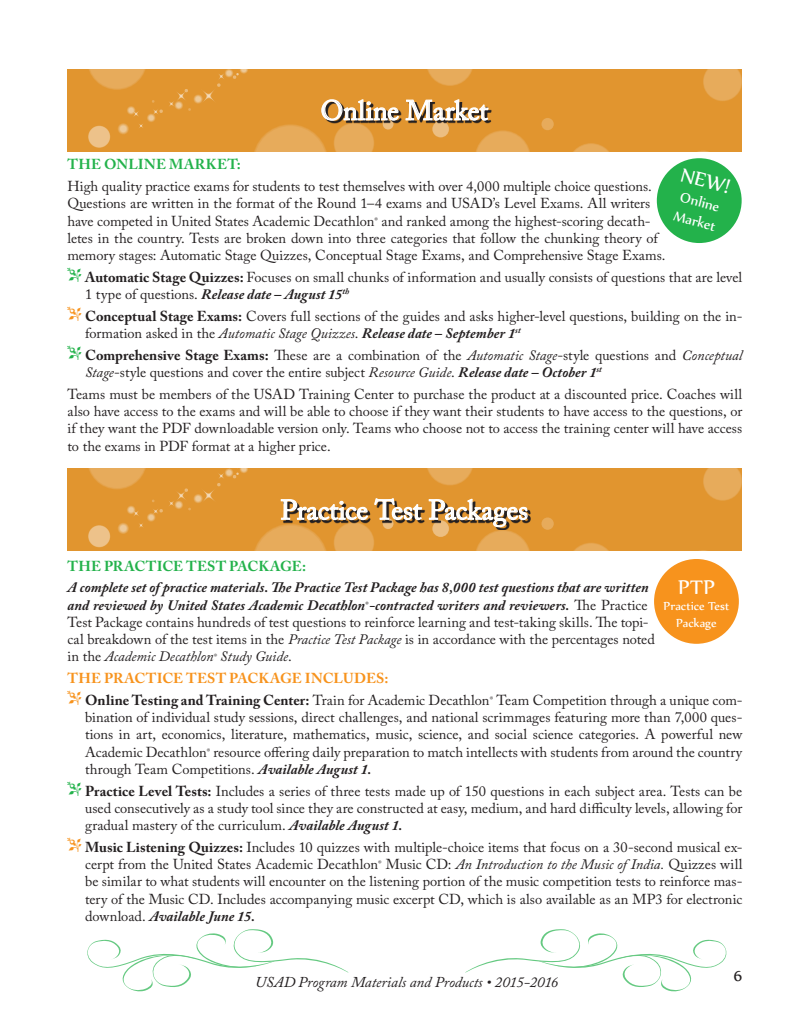
<style>
.page{position:relative;width:810px;height:1035px;background:#fff}
.page>*{position:absolute;margin:0;border:0;box-sizing:border-box;transform-origin:0 0}
.t1{font:27.5px "Adobe Caslon Pro";color:#fff}
.t2{font:23.88px "Nyala";color:#fff}
.t3{font:17.5px "Nyala";color:#231f20}
.t4{font:16.5px/19.9px "Nyala";color:#fff}
.t5{font:italic 15px "Adobe Caslon Pro";letter-spacing:-.005em;color:#231f20}
.t6{font:14.38px/17.2px "Adobe Caslon Pro";color:#231f20}
.t7{font:italic 700 14.38px/17.2px "Adobe Caslon Pro";letter-spacing:.005em;color:#231f20}
.t8{font:700 14.38px/21.8px "Adobe Caslon Pro";letter-spacing:.005em;color:#f7931d}
.t9{font:700 14.38px "Adobe Caslon Pro";letter-spacing:.02em;color:#23b24b}
.t10{font:14px/16.9px "Nyala";letter-spacing:-.005em;color:#fff;text-align:center}
.t11{font:6.25px "Adobe Caslon Pro";color:#231f20}
.t12{font:italic 700 6.25px "Adobe Caslon Pro";color:#231f20}
.t13{font:italic 6.25px "Adobe Caslon Pro";color:#231f20}
.s1{color:#23b24b}
.s2{font-weight:700}
.s3{font-weight:700;font-style:italic}
.s4{color:#f7931d}
.s5{font-style:italic}
.s6{font-weight:400;font-style:normal}
.s7{font-weight:400;font-style:italic;color:#231f20}
.s8{font-weight:400;color:#231f20}
.s9{font-weight:400}
.s10{color:#231f20}
</style>
<div class="page">
<svg style="left:87px;top:929px;width:261px;height:62px"></svg>
<svg style="left:465px;top:929px;width:261px;height:62px"></svg>
<div style="left:657px;top:158px;width:85px;height:85px;background:#23b24b;border-radius:50%"></div>
<div style="left:654px;top:559px;width:85px;height:85px;background:#f7931d;border-radius:50%"></div>
<div style="left:68px;top:69px;width:674px;height:83px;background:#e1952f"></div>
<svg style="left:88px;top:126px;width:22px;height:22px"></svg>
<div style="left:89px;top:126px;width:21px;height:21px;background:#edc28a;border-radius:50%"></div>
<svg style="left:703px;top:69px;width:39px;height:32px"></svg>
<svg style="left:573px;top:143px;width:36px;height:9px"></svg>
<svg style="left:698px;top:150px;width:11px;height:2px"></svg>
<svg style="left:541px;top:118px;width:13px;height:12px"></svg>
<div style="left:542px;top:118px;width:12px;height:12px;background:#e7ab5b;border-radius:50%"></div>
<svg style="left:89px;top:69px;width:56px;height:21px"></svg>
<svg style="left:169px;top:89px;width:31px;height:22px"></svg>
<svg style="left:200px;top:87px;width:17px;height:18px"></svg>
<svg style="left:202px;top:89px;width:14px;height:14px"></svg>
<svg style="left:205px;top:92px;width:7px;height:7px"></svg>
<svg style="left:118px;top:100px;width:45px;height:34px"></svg>
<svg style="left:217px;top:69px;width:313px;height:83px"></svg>
<div style="left:68px;top:468px;width:674px;height:83px;background:#e1952f"></div>
<svg style="left:88px;top:525px;width:22px;height:22px"></svg>
<div style="left:89px;top:526px;width:21px;height:21px;background:#edc28a;border-radius:50%"></div>
<svg style="left:703px;top:468px;width:39px;height:33px"></svg>
<svg style="left:574px;top:543px;width:35px;height:8px"></svg>
<svg style="left:427px;top:468px;width:46px;height:17px"></svg>
<svg style="left:541px;top:517px;width:13px;height:13px"></svg>
<div style="left:542px;top:518px;width:12px;height:12px;background:#e7ab5b;border-radius:50%"></div>
<svg style="left:88px;top:468px;width:58px;height:21px"></svg>
<svg style="left:169px;top:488px;width:31px;height:22px"></svg>
<svg style="left:200px;top:487px;width:17px;height:17px"></svg>
<svg style="left:202px;top:489px;width:14px;height:13px"></svg>
<svg style="left:205px;top:492px;width:7px;height:7px"></svg>
<svg style="left:118px;top:500px;width:45px;height:34px"></svg>
<svg style="left:217px;top:468px;width:31px;height:18px"></svg>
<svg style="left:254px;top:498px;width:277px;height:53px"></svg>
<h1 class="t1" style="left:321px;top:94px;width:169px">Online Market</h1>
<p class="t9" style="left:68px;top:156px;width:175px">THE ONLINE MARKET:</p>
<p class="t6" style="left:68px;top:178px;width:586px;text-align:justify">High quality practice exams for students to test themselves with over 4,000 multiple choice questions.<br>Questions are written in the format of the Round 1–4 exams and USAD’s Level Exams. All writers have competed in United States Academic Decathlon</p>
<h2 class="t2" style="left:685px;top:160px;width:52px;rotate:15deg">NEW!</h2>
<p class="t4" style="left:682px;top:186px;width:48px;rotate:15deg">Online<br>Market</p>
<p class="t6" style="left:68px;top:212px;width:600px;text-indent:314px">and ranked among the highest-scoring decath&shy;letes in the country. Tests are broken down into three categories that follow the chunking theory of memory stages: Automatic Stage Quizzes, Conceptual Stage Exams, and Comprehensive Stage Exams.</p>
<p class="t6" style="left:85px;top:268px;width:659px;text-indent:-18px"><span class="s1">o</span> <span class="s2">Automatic Stage Quizzes:</span> Focuses on small chunks of information and usually consists of questions that are level<br>1 type of questions. <span class="s3">Release date – August 15</span><sup>th</sup></p>
<p class="t6" style="left:85px;top:307px;width:659px;text-indent:-18px"><span class="s4">o</span> <span class="s2">Conceptual Stage Exams:</span> Covers full sections of the guides and asks higher-level questions, building on the in&shy;formation asked in the <span class="s5">Automatic Stage Quizzes</span>. <span class="s3">Release date – September 1</span><sup>st</sup></p>
<p class="t6" style="left:85px;top:346px;width:659px;text-indent:-18px"><span class="s1">o</span> <span class="s2">Comprehensive Stage Exams:</span> These are a combination of the <span class="s5">Automatic Stage</span>-style questions and <span class="s5">Conceptual<br>Stage</span>-style questions and cover the entire subject <span class="s5">Resource Guide</span>. <span class="s3">Release date – October 1</span><sup>st</sup></p>
<p class="t6" style="left:68px;top:385px;width:676px;text-align:justify">Teams must be members of the USAD Training Center to purchase the product at a discounted price. Coaches will also have access to the exams and will be able to choose if they want their students to have access to the questions, or if they want the PDF downloadable version only. Teams who choose not to access the training center will have access to the exams in PDF format at a higher price.</p>
<p class="t11" style="left:375px;top:216px;width:5px">®</p>
<h1 class="t1" style="left:280px;top:494px;width:249px">Practice Test Packages</h1>
<p class="t9" style="left:68px;top:557px;width:240px">THE PRACTICE TEST PACKAGE:</p>
<p class="t7" style="left:68px;top:579px;width:583px">A complete set of practice materials. The Practice Test Package has 8,000 test questions that are written and reviewed by United States Academic Decathlon -contracted writers and reviewers. <span class="s6">The Practice</span></p>
<h2 class="t2" style="left:678px;top:572px;width:38px">PTP</h2>
<p class="t10" style="left:664px;top:598px;width:67px">Practice Test<br>Package</p>
<p class="t12" style="left:365px;top:600px;width:5px">®</p>
<p class="t6" style="left:68px;top:613px;width:589px">Test Package contains hundreds of test questions to reinforce learning and test-taking skills. The topi&shy;cal breakdown of the test items in the <span class="s5">Practice Test Package</span> is in accordance with the percentages noted in the <span class="s5">Academic Decathlon</span></p>
<p class="t8" style="left:68px;top:645px;width:423px;text-indent:153px"><span class="s7">Study Guide</span><span class="s8">.<br></span>THE PRACTICE TEST PACKAGE INCLUDES:<br><span class="s9">o</span> <span class="s10">Online Testing and Training Center:</span> <span class="s8">Train for Academic Decathlon</span></p>
<p class="t13" style="left:214px;top:652px;width:5px">®</p>
<p class="t6" style="left:85px;top:691px;width:659px;text-align:justify;text-indent:411px">Team Competition through a unique com&shy;bination of individual study sessions, direct challenges, and national scrimmages featuring more than 7,000 ques&shy;tions in art, economics, literature, mathematics, music, science, and social science categories. A powerful new Academic Decathlon</p>
<p class="t11" style="left:490px;top:695px;width:5px">®</p>
<p class="t6" style="left:85px;top:743px;width:659px;text-indent:128px">resource offering daily preparation to match intellects with students from around the country through Team Competitions. <span class="s3">Available August 1.</span></p>
<p class="t6" style="left:85px;top:782px;width:659px;text-align:justify;text-indent:-18px"><span class="s1">o</span> <span class="s2">Practice Level Tests:</span> Includes a series of three tests made up of 150 questions in each subject area. Tests can be used consecutively as a study tool since they are constructed at easy, medium, and hard difficulty levels, allowing for gradual mastery of the curriculum. <span class="s3">Available August 1.</span></p>
<p class="t6" style="left:85px;top:838px;width:659px;text-indent:-18px"><span class="s4">o</span> <span class="s2">Music Listening Quizzes:</span> Includes 10 quizzes with multiple-choice items that focus on a 30-second musical ex&shy;cerpt from the United States Academic Decathlon</p>
<p class="t11" style="left:207px;top:747px;width:5px">®</p>
<p class="t6" style="left:85px;top:855px;width:659px;text-align:justify;text-indent:301px">Music CD: <span class="s5">An Introduction to the Music of India.</span> Quizzes will be similar to what students will encounter on the listening portion of the music competition tests to reinforce mas&shy;tery of the Music CD. Includes accompanying music excerpt CD, which is also available as an MP3 for electronic download. <span class="s3">Available June 15.</span></p>
<p class="t11" style="left:378px;top:860px;width:5px">®</p>
<p class="t5" style="left:255px;top:973px;width:305px">USAD Program Materials and Products • 2015-2016</p>
<p class="t3" style="left:734px;top:965px;width:10px">6</p>
</div>
